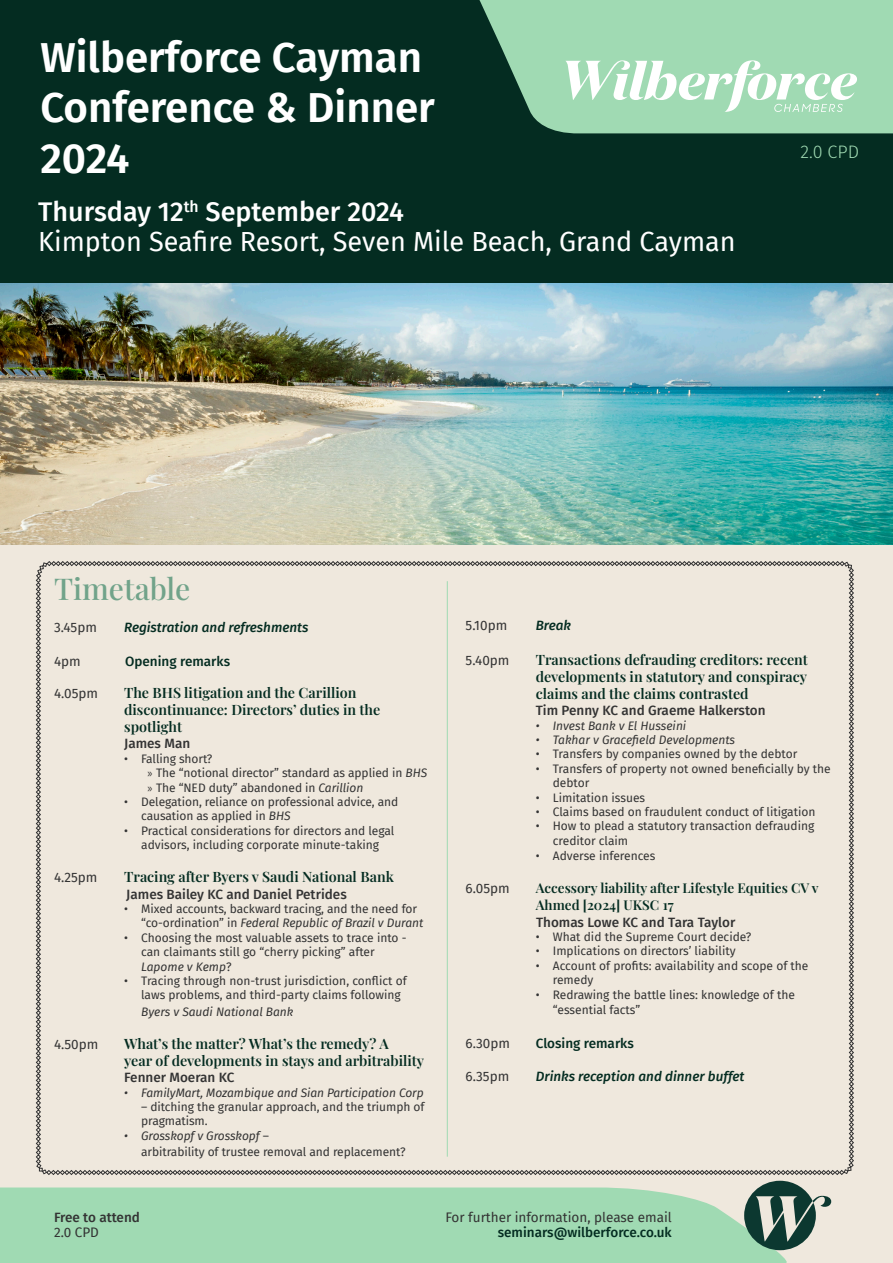
<style>
.page{position:relative;width:893px;height:1263px;background:#fff}
.page>*{position:absolute;margin:0;border:0;box-sizing:border-box;transform-origin:0 0}
.t1{font:600 42px/50.4px "Fira Sans";color:#fff}
.t2{font:500 30px "Playfair Display";color:#71a38a}
.t3{font:27px "Fira Sans";color:#fff}
.t4{font:500 27px "Fira Sans";color:#fff}
.t5{font:300 18px "Fira Sans";color:#a0dab3}
.t6{font:600 14.25px/17.1px "Playfair Display";color:#042c21}
.t7{font:13.5px/15px "Fira Sans";color:#333;text-align:right}
.t8{font:500 13.5px "Fira Sans";color:#333}
.t9{font:italic 500 13.5px "Fira Sans";color:#042c21}
.t10{font:600 13.5px "Playfair Display";color:#042c21}
.t11{font:500 13.5px "Fira Sans";color:#042c21}
.t12{font:12px/14.4px "Fira Sans";color:#333}
.t13{font:italic 12px "Fira Sans";letter-spacing:-.005em;color:#333}
.s1{font-family:"Myriad Pro"}
.s2{font-style:italic}
.s3{font-weight:500;color:#042c21}
</style>
<div class="page">
<div style="left:0;top:544px;width:893px;height:719px;background:#efe8dd"></div>
<img style="left:0;top:283px;width:893px;height:261px">
<div style="left:36px;top:561px;width:818px;height:614px;background:#efe8dd"></div>
<div style="left:0;top:0;width:893px;height:283px;background:#042c21"></div>
<svg style="left:479px;top:0;width:414px;height:134px;background:#8ec6a2"></svg>
<div style="left:0;top:1187px;width:800px;height:76px;background:#a0dab3"></div>
<hr style="left:447px;top:581px;width:1px;height:576px;background:#a0dab3">
<svg style="left:565px;top:60px;width:292px;height:52px;background:#bde5ca"></svg>
<svg style="left:744px;top:1181px;width:87px;height:69px;background:#798f84"></svg>
<p class="t1" style="left:40px;top:29px;width:396px">Wilberforce Cayman<br>Conference &amp; Dinner<br>2024</p>
<p class="t4" style="left:38px;top:190px;width:367px">Thursday 12<sup>th</sup> September 2024</p>
<p class="t3" style="left:38px;top:221px;width:699px">Kimpton Seafire Resort, Seven Mile Beach, Grand Cayman</p>
<p class="t5" style="left:801px;top:139px;width:60px">2.0 CPD</p>
<p class="t2" style="left:54px;top:565px;width:138px">Timetable</p>
<p class="t7" style="left:54px;top:620px;width:44px">3.45pm</p>
<p class="t9" style="left:124px;top:617px;width:186px">Registration and refreshments</p>
<p class="t7" style="left:54px;top:653px;width:28px">4pm</p>
<p class="t11" style="left:125px;top:650px;width:106px">Opening remarks</p>
<p class="t7" style="left:54px;top:685px;width:46px">4.05pm</p>
<p class="t6" style="left:124px;top:683px;width:234px">The BHS litigation and the Carillion</p>
<p class="t6" style="left:124px;top:700px;width:258px">discontinuance: Directors’ duties in the spotlight</p>
<p class="t8" style="left:124px;top:733px;width:68px">James Man</p>
<p class="t12" style="left:124px;top:751px;width:90px">• Falling short?</p>
<p class="t12" style="left:148px;top:765px;width:281px"><span class="s1">»</span> The “notional director” standard as applied in <span class="s2">BHS</span></p>
<p class="t12" style="left:148px;top:780px;width:217px"><span class="s1">»</span> The “NED duty” abandoned in <span class="s2">Carillion</span></p>
<p class="t12" style="left:141px;top:794px;width:259px;text-indent:-17px">• Delegation, reliance on professional advice, and causation as applied in <span class="s2">BHS</span></p>
<p class="t12" style="left:124px;top:823px;width:272px;text-align:center">• Practical considerations for directors and legal advisors, including corporate minute-taking</p>
<p class="t7" style="left:54px;top:870px;width:45px">4.25pm</p>
<p class="t6" style="left:124px;top:867px;width:271px">Tracing after Byers v Saudi National Bank</p>
<p class="t8" style="left:126px;top:883px;width:222px">James Bailey KC and Daniel Petrides</p>
<p class="t12" style="left:141px;top:901px;width:284px;text-indent:-17px">• Mixed accounts, backward tracing, and the need for “co-ordination” in <span class="s2">Federal Republic of Brazil v Durant</span></p>
<p class="t12" style="left:141px;top:930px;width:267px;text-indent:-17px">• Choosing the most valuable assets to trace into - can claimants still go “cherry picking” after<br><span class="s2">Lapome v Kemp</span>?</p>
<p class="t12" style="left:141px;top:973px;width:267px;text-indent:-17px">• Tracing through non-trust jurisdiction, conflict of laws problems, and third-party claims following</p>
<p class="t13" style="left:141px;top:1002px;width:154px">Byers v Saudi National Bank</p>
<p class="t7" style="left:54px;top:1036px;width:46px">4.50pm</p>
<p class="t6" style="left:124px;top:1034px;width:266px">What’s the matter? What’s the remedy? A</p>
<p class="t6" style="left:124px;top:1051px;width:302px">year of developments in stays and arbitrability</p>
<p class="t8" style="left:124px;top:1067px;width:112px">Fenner Moeran KC</p>
<p class="t13" style="left:124px;top:1083px;width:301px">• FamilyMart, Mozambique and Sian Participation Corp</p>
<p class="t12" style="left:141px;top:1099px;width:285px">– ditching the granular approach, and the triumph of pragmatism.</p>
<p class="t12" style="left:141px;top:1127px;width:266px;line-height:16.2px;text-indent:-17px"><span class="s2">• Grosskopf v Grosskopf</span> –<br>arbitrability of trustee removal and replacement?</p>
<p class="t7" style="left:466px;top:618px;width:43px">5.10pm</p>
<p class="t9" style="left:536px;top:615px;width:37px">Break</p>
<p class="t7" style="left:466px;top:652px;width:45px">5.40pm</p>
<p class="t6" style="left:536px;top:650px;width:274px">Transactions defrauding creditors: recent</p>
<p class="t6" style="left:536px;top:667px;width:273px">developments in statutory and conspiracy claims and the claims contrasted</p>
<p class="t8" style="left:536px;top:699px;width:231px">Tim Penny KC and Graeme Halkerston</p>
<p class="t13" style="left:536px;top:716px;width:152px">• Invest Bank v El Husseini</p>
<p class="t13" style="left:536px;top:731px;width:201px">• Takhar v Gracefield Developments</p>
<p class="t12" style="left:536px;top:747px;width:263px">• Transfers by companies owned by the debtor</p>
<p class="t12" style="left:553px;top:761px;width:279px;text-indent:-17px">• Transfers of property not owned beneficially by the debtor</p>
<p class="t12" style="left:536px;top:790px;width:111px">• Limitation issues</p>
<p class="t12" style="left:536px;top:804px;width:281px">• Claims based on fraudulent conduct of litigation</p>
<p class="t12" style="left:553px;top:819px;width:263px;text-indent:-17px">• How to plead a statutory transaction defrauding creditor claim</p>
<p class="t12" style="left:536px;top:848px;width:121px">• Adverse inferences</p>
<p class="t7" style="left:466px;top:881px;width:46px">6.05pm</p>
<p class="t10" style="left:536px;top:878px;width:284px">Accessory liability after Lifestyle Equities CV v</p>
<p class="t10" style="left:536px;top:895px;width:139px">Ahmed [2024] UKSC 17</p>
<p class="t8" style="left:536px;top:911px;width:201px">Thomas Lowe KC and Tara Taylor</p>
<p class="t12" style="left:536px;top:929px;width:217px">• What did the Supreme Court decide?</p>
<p class="t12" style="left:536px;top:944px;width:201px">• Implications on directors’ liability</p>
<p class="t12" style="left:553px;top:958px;width:257px;text-indent:-17px">• Account of profits: availability and scope of the remedy</p>
<p class="t12" style="left:553px;top:986px;width:244px;line-height:15.3px;text-indent:-17px">• Redrawing the battle lines: knowledge of the “essential facts”</p>
<p class="t7" style="left:466px;top:1035px;width:46px">6.30pm</p>
<p class="t11" style="left:536px;top:1032px;width:100px">Closing remarks</p>
<p class="t7" style="left:466px;top:1068px;width:45px">6.35pm</p>
<p class="t9" style="left:536px;top:1065px;width:210px">Drinks reception and dinner buffet</p>
<p class="t8" style="left:54px;top:1206px;width:87px">Free to attend</p>
<p class="t7" style="left:54px;top:1224px;width:46px">2.0 CPD</p>
<p class="t7" style="left:445px;top:1209px;width:228px">For further information, please email <span class="s3">seminars@wilberforce.co.uk</span></p>
</div>
